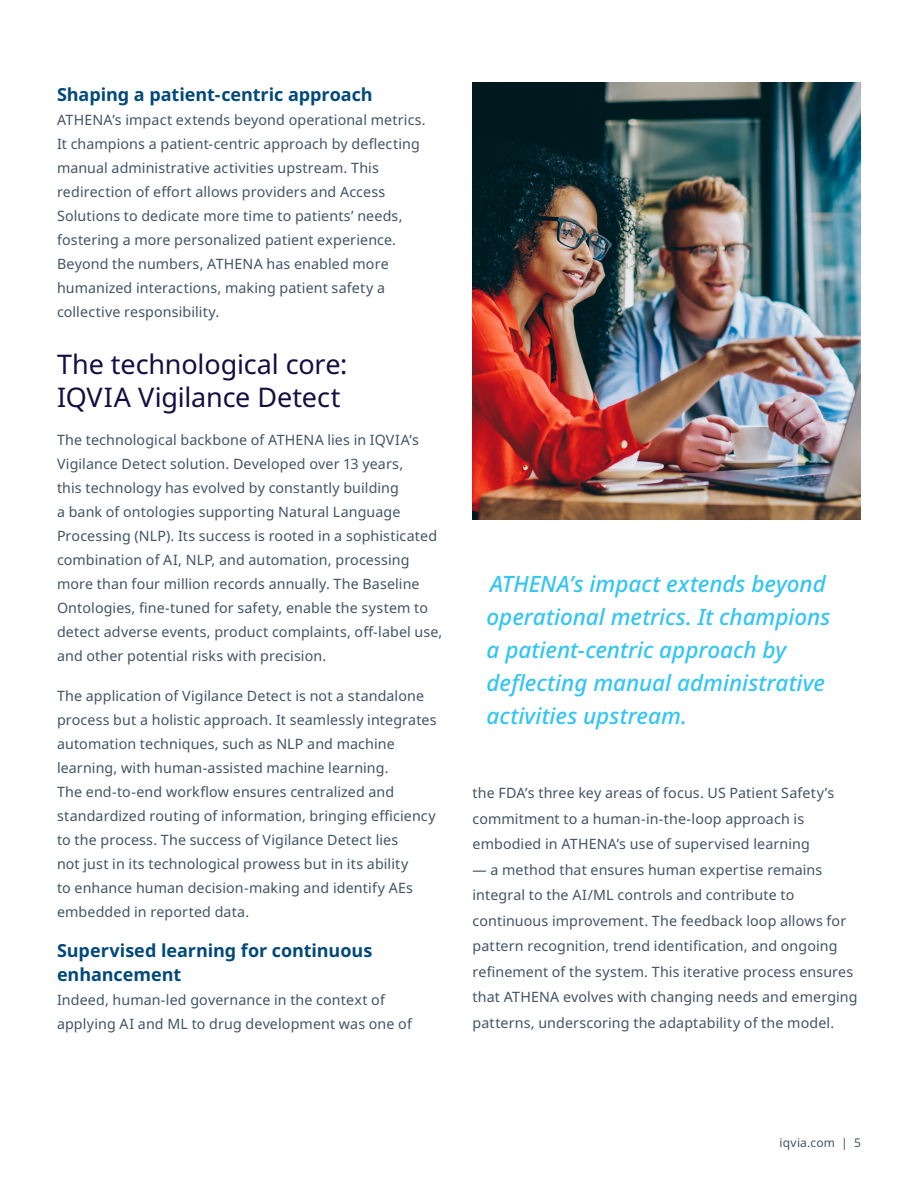
<style>
.page{position:relative;width:918px;height:1188px;background:#fff}
.page>*{position:absolute;margin:0;border:0;box-sizing:border-box;transform-origin:0 0}
.Section_heading{font:27px/33px "Noto Sans";letter-spacing:-.005em;color:#150e42}
.Callout_quote{font:italic 500 22.5px/33px "Noto Sans";color:#33c5f3}
.Subheading{font:700 18px/24px "Noto Sans";letter-spacing:-.005em;color:#00497b}
.Body_copy_-_Space{font:14.25px/24px "Noto Sans";letter-spacing:.01em;color:#425465}
.t1{font:12px "Noto Sans";letter-spacing:.015em;color:#425465}
</style>
<div class="page">
<img style="left:472px;top:82px;width:389px;height:437px">
<p class="Subheading" style="left:57px;top:82px;width:317px">Shaping a patient-centric approach</p>
<p class="Body_copy_-_Space" style="left:57px;top:108px;width:370px">ATHENA’s impact extends beyond operational metrics.<br>It champions a patient-centric approach by deflecting manual administrative activities upstream. This redirection of effort allows providers and Access Solutions to dedicate more time to patients’ needs, fostering a more personalized patient experience.<br>Beyond the numbers, ATHENA has enabled more humanized interactions, making patient safety a collective responsibility.</p>
<p class="Section_heading" style="left:57px;top:348px;width:292px">The technological core:<br>IQVIA Vigilance Detect</p>
<p class="Body_copy_-_Space" style="left:57px;top:428px;width:387px">The technological backbone of ATHENA lies in IQVIA’s Vigilance Detect solution. Developed over 13 years,<br>this technology has evolved by constantly building<br>a bank of ontologies supporting Natural Language Processing (NLP). Its success is rooted in a sophisticated combination of AI, NLP, and automation, processing more than four million records annually. The Baseline Ontologies, fine-tuned for safety, enable the system to detect adverse events, product complaints, off-label use, and other potential risks with precision.</p>
<p class="Body_copy_-_Space" style="left:57px;top:684px;width:381px">The application of Vigilance Detect is not a standalone process but a holistic approach. It seamlessly integrates automation techniques, such as NLP and machine learning, with human-assisted machine learning.<br>The end-to-end workflow ensures centralized and standardized routing of information, bringing efficiency to the process. The success of Vigilance Detect lies<br>not just in its technological prowess but in its ability<br>to enhance human decision-making and identify AEs embedded in reported data.</p>
<p class="Subheading" style="left:57px;top:938px;width:317px">Supervised learning for continuous enhancement</p>
<p class="Body_copy_-_Space" style="left:57px;top:988px;width:356px">Indeed, human-led governance in the context of applying AI and ML to drug development was one of</p>
<p class="Callout_quote" style="left:487px;top:568px;width:345px">ATHENA’s impact extends beyond operational metrics. It champions a patient-centric approach by deflecting manual administrative activities upstream.</p>
<p class="Body_copy_-_Space" style="left:472px;top:781px;width:363px;line-height:25.5px">the FDA’s three key areas of focus. US Patient Safety’s commitment to a human-in-the-loop approach is embodied in ATHENA’s use of supervised learning</p>
<p class="Body_copy_-_Space" style="left:472px;top:857px;width:387px;line-height:25.5px">— a method that ensures human expertise remains integral to the AI/ML controls and contribute to continuous improvement. The feedback loop allows for pattern recognition, trend identification, and ongoing refinement of the system. This iterative process ensures that ATHENA evolves with changing needs and emerging patterns, underscoring the adaptability of the model.</p>
<p class="t1" style="left:780px;top:1134px;width:83px">iqvia.com | 5</p>
</div>
